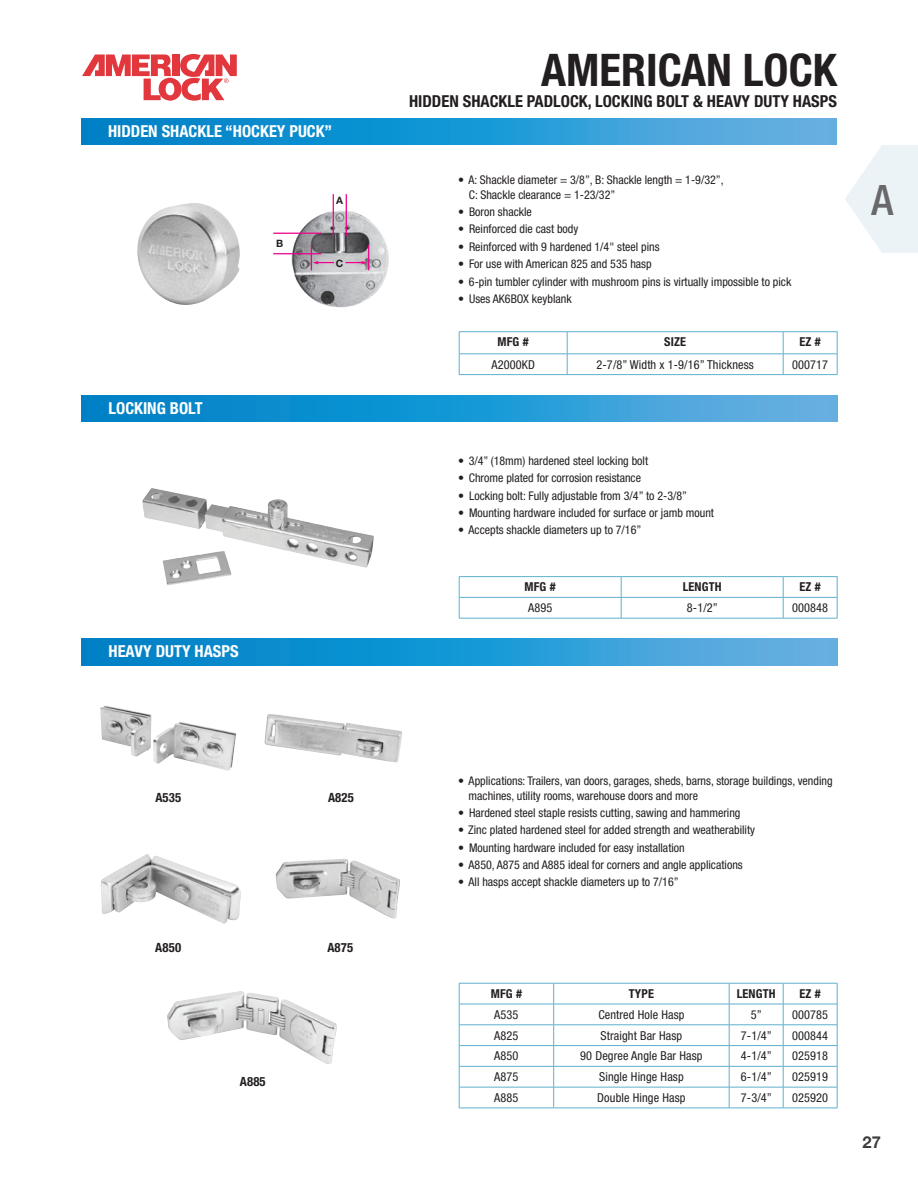
<style>
.page{position:relative;width:918px;height:1188px;background:#fff}
.page>*{position:absolute;margin:0;border:0;box-sizing:border-box;transform-origin:0 0}
.t1{font:700 condensed 45px "Helvetica Neue LT Std";color:#231f20}
.t2{font:500 condensed 42px "Helvetica Neue LT Std";color:#69696c}
.t3{font:700 condensed 16.5px "Helvetica Neue LT Std";color:#fff}
.t4{font:700 condensed 16.5px "Helvetica Neue LT Std";color:#231f20}
.t5{font:700 16.5px "Helvetica Neue LT Std";color:#3e3e3f}
.t6{font:700 condensed 12.75px "Helvetica Neue LT Std";letter-spacing:.01em;color:#231f20}
.t7{font:condensed 12.3px "Helvetica Neue LT Std";letter-spacing:.01em;color:#231f20}
.t8{font:700 condensed 12.3px "Helvetica Neue LT Std";letter-spacing:.01em;color:#231f20}
.t9{font:condensed 12px/15px "Helvetica Neue LT Std";color:#231f20}
.t10{font:700 10.2px "Helvetica Neue LT Std";color:#231f20}
</style>
<div class="page">
<svg style="left:82px;top:54px;width:155px;height:47px"></svg>
<hr style="left:459px;top:1066px;width:95px;height:1px;background:#5fb0cc">
<hr style="left:554px;top:1066px;width:175px;height:1px;background:#5fb0cc">
<hr style="left:729px;top:1066px;width:54px;height:1px;background:#5fb0cc">
<hr style="left:783px;top:1066px;width:54px;height:1px;background:#5fb0cc">
<hr style="left:459px;top:1087px;width:95px;height:1px;background:#5fb0cc">
<svg style="left:459px;top:1053px;width:1px;height:55px"></svg>
<hr style="left:554px;top:1087px;width:175px;height:1px;background:#5fb0cc">
<svg style="left:553px;top:1053px;width:1px;height:55px"></svg>
<hr style="left:729px;top:1087px;width:54px;height:1px;background:#5fb0cc">
<svg style="left:729px;top:1053px;width:1px;height:55px"></svg>
<hr style="left:783px;top:1087px;width:54px;height:1px;background:#5fb0cc">
<svg style="left:783px;top:1053px;width:1px;height:55px"></svg>
<svg style="left:837px;top:1053px;width:1px;height:55px"></svg>
<hr style="left:459px;top:1108px;width:95px;height:1px;background:#5fb0cc">
<hr style="left:554px;top:1108px;width:175px;height:1px;background:#5fb0cc">
<hr style="left:729px;top:1108px;width:54px;height:1px;background:#5fb0cc">
<hr style="left:783px;top:1108px;width:54px;height:1px;background:#5fb0cc">
<img style="left:307px;top:1053px;width:26px;height:11px">
<svg style="left:81px;top:119px;width:756px;height:16px;background:#2598d4"></svg>
<img style="left:81px;top:135px;width:837px;height:918px">
<h3 class="t3" style="left:108px;top:121px;width:226px">HIDDEN SHACKLE “HOCKEY PUCK”</h3>
<h3 class="t3" style="left:109px;top:398px;width:96px">LOCKING BOLT</h3>
<p class="t10" style="left:276px;top:237px;width:9px">B</p>
<p class="t10" style="left:336px;top:194px;width:8px">A</p>
<p class="t10" style="left:336px;top:257px;width:9px">C</p>
<h3 class="t3" style="left:109px;top:642px;width:114px">HEAVY DUTY HASPS</h3>
<p class="t6" style="left:155px;top:790px;width:27px">A535</p>
<p class="t6" style="left:328px;top:790px;width:27px">A825</p>
<p class="t6" style="left:155px;top:939px;width:27px">A850</p>
<p class="t6" style="left:240px;top:1074px;width:27px">A885</p>
<p class="t6" style="left:327px;top:939px;width:27px">A875</p>
<h1 class="t1" style="left:541px;top:43px;width:297px">AMERICAN LOCK</h1>
<h3 class="t4" style="left:409px;top:91px;width:412px">HIDDEN SHACKLE PADLOCK, LOCKING BOLT &amp; HEAVY DUTY HASPS</h3>
<p class="t9" style="left:469px;top:172px;width:256px;text-indent:-11px">• A: Shackle diameter = 3/8”, B: Shackle length = 1-9/32”,<br>C: Shackle clearance = 1-23/32”</p>
<p class="t9" style="left:458px;top:204px;width:75px">• Boron shackle</p>
<p class="t9" style="left:458px;top:222px;width:122px">• Reinforced die cast body</p>
<p class="t9" style="left:458px;top:239px;width:203px">• Reinforced with 9 hardened 1/4" steel pins</p>
<p class="t9" style="left:458px;top:256px;width:195px">• For use with American 825 and 535 hasp</p>
<p class="t9" style="left:458px;top:274px;width:335px">• 6-pin tumbler cylinder with mushroom pins is virtually impossible to pick</p>
<p class="t9" style="left:458px;top:291px;width:115px">• Uses AK6BOX keyblank</p>
<p class="t8" style="left:498px;top:335px;width:33px">MFG #</p>
<p class="t8" style="left:664px;top:335px;width:23px">SIZE</p>
<p class="t8" style="left:800px;top:335px;width:23px">EZ #</p>
<p class="t7" style="left:491px;top:357px;width:45px">A2000KD</p>
<p class="t7" style="left:597px;top:357px;width:159px">2-7/8” Width x 1-9/16” Thickness</p>
<p class="t7" style="left:792px;top:357px;width:38px">000717</p>
<h2 class="t2" style="left:872px;top:175px;width:23px">A</h2>
<p class="t9" style="left:458px;top:453px;width:191px">• 3/4” (18mm) hardened steel locking bolt</p>
<p class="t9" style="left:458px;top:471px;width:184px">• Chrome plated for corrosion resistance</p>
<p class="t9" style="left:458px;top:488px;width:230px">• Locking bolt: Fully adjustable from 3/4” to 2-3/8”</p>
<p class="t9" style="left:458px;top:505px;width:257px">• Mounting hardware included for surface or jamb mount</p>
<p class="t9" style="left:458px;top:523px;width:185px">• Accepts shackle diameters up to 7/16”</p>
<p class="t8" style="left:525px;top:580px;width:33px">MFG #</p>
<p class="t8" style="left:683px;top:580px;width:40px">LENGTH</p>
<p class="t8" style="left:800px;top:580px;width:23px">EZ #</p>
<p class="t7" style="left:528px;top:601px;width:26px">A895</p>
<p class="t7" style="left:687px;top:601px;width:33px">8-1/2”</p>
<p class="t7" style="left:792px;top:601px;width:38px">000848</p>
<p class="t9" style="left:469px;top:773px;width:365px;text-indent:-10px">• Applications: Trailers, van doors, garages, sheds, barns, storage buildings, vending machines, utility rooms, warehouse doors and more</p>
<p class="t9" style="left:458px;top:805px;width:284px">• Hardened steel staple resists cutting, sawing and hammering</p>
<p class="t9" style="left:458px;top:823px;width:298px">• Zinc plated hardened steel for added strength and weatherability</p>
<p class="t9" style="left:458px;top:840px;width:228px">• Mounting hardware included for easy installation</p>
<p class="t9" style="left:458px;top:857px;width:286px">• A850, A875 and A885 ideal for corners and angle applications</p>
<p class="t9" style="left:458px;top:875px;width:222px">• All hasps accept shackle diameters up to 7/16”</p>
<p class="t8" style="left:491px;top:986px;width:33px">MFG #</p>
<p class="t8" style="left:629px;top:986px;width:26px">TYP E</p>
<p class="t8" style="left:737px;top:986px;width:40px">LENGTH</p>
<p class="t8" style="left:800px;top:986px;width:23px">EZ #</p>
<p class="t7" style="left:494px;top:1007px;width:26px">A535</p>
<p class="t7" style="left:598px;top:1007px;width:88px">Centred Hole Hasp</p>
<p class="t7" style="left:751px;top:1007px;width:13px">5”</p>
<p class="t7" style="left:792px;top:1007px;width:38px">000785</p>
<p class="t7" style="left:494px;top:1028px;width:26px">A825</p>
<p class="t7" style="left:601px;top:1028px;width:83px">Straight Bar Hasp</p>
<p class="t7" style="left:741px;top:1028px;width:33px">7-1/4”</p>
<p class="t7" style="left:792px;top:1028px;width:38px">000844</p>
<p class="t7" style="left:494px;top:1049px;width:26px">A850</p>
<p class="t7" style="left:580px;top:1049px;width:124px">90 Degree Angle Bar Hasp</p>
<p class="t7" style="left:741px;top:1049px;width:33px">4-1/4”</p>
<p class="t7" style="left:792px;top:1049px;width:38px">025918</p>
<p class="t7" style="left:494px;top:1070px;width:26px">A875</p>
<p class="t7" style="left:599px;top:1070px;width:86px">Single Hinge Hasp</p>
<p class="t7" style="left:741px;top:1070px;width:33px">6-1/4”</p>
<p class="t7" style="left:792px;top:1070px;width:38px">025919</p>
<p class="t7" style="left:494px;top:1090px;width:26px">A885</p>
<p class="t7" style="left:597px;top:1090px;width:90px">Double Hinge Hasp</p>
<p class="t7" style="left:741px;top:1090px;width:33px">7-3/4”</p>
<p class="t7" style="left:792px;top:1090px;width:38px">025920</p>
<h3 class="t5" style="left:863px;top:1132px;width:20px">27</h3>
</div>
